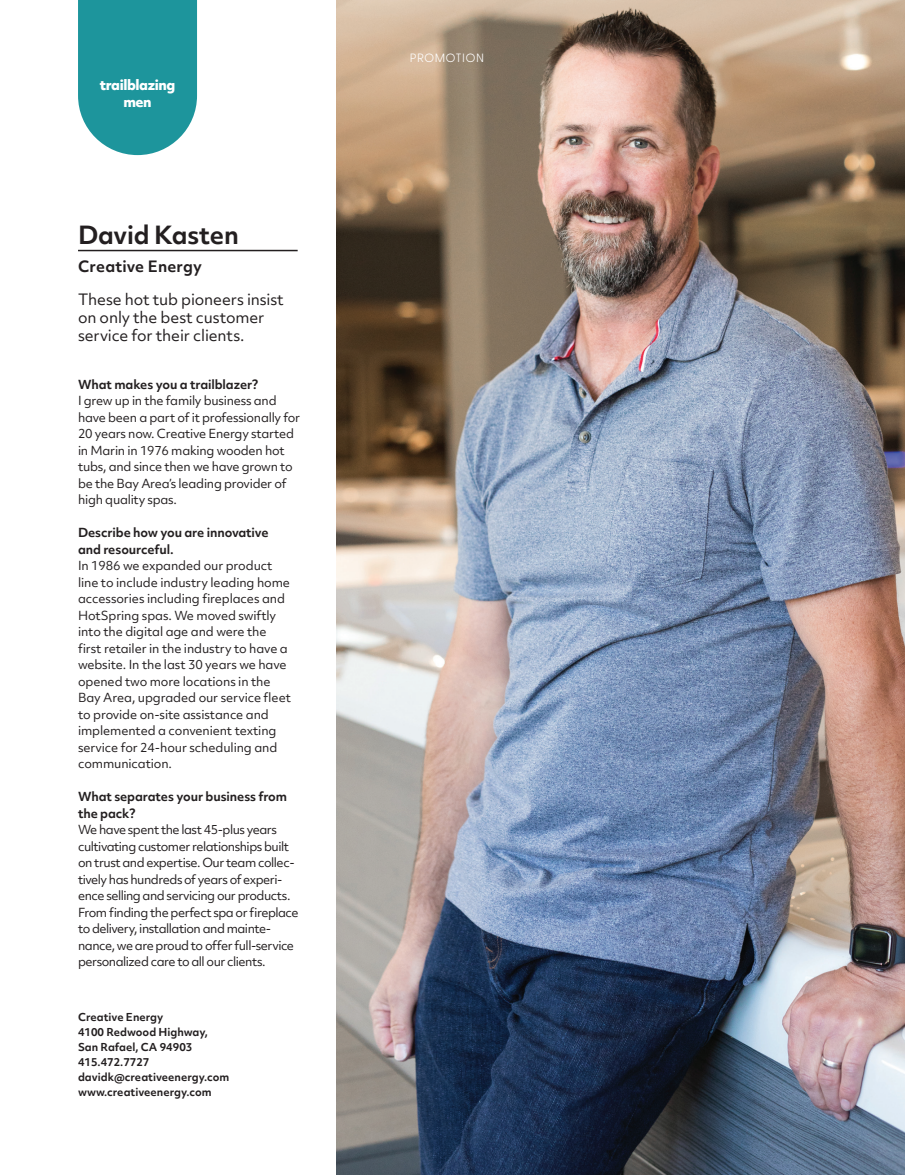
<style>
.page{position:relative;width:905px;height:1175px;background:#fff}
.page>*{position:absolute;margin:0;border:0;box-sizing:border-box;transform-origin:0 0}
.t1{font:700 24px "Objektiv Mk 2";letter-spacing:-.01em;color:#231f20}
.t2{font:15px/18px "Objektiv Mk 2";letter-spacing:-.01em;color:#231f20}
.t3{font:700 15px "Objektiv Mk 2";letter-spacing:.01em;color:#231f20}
.t4{font:800 13.5px "Objektiv Mk 2";letter-spacing:-.03em;color:#fff}
.t5{font:12px/16.5px "Objektiv Mk 2";letter-spacing:-.02em;color:#231f20}
.t6{font:12px/16.5px "Objektiv Mk 2";letter-spacing:-.04em;color:#231f20}
.t7{font:700 12px/16.5px "Objektiv Mk 2";letter-spacing:-.01em;color:#231f20}
.t8{font:300 12px "Greycliff CF";letter-spacing:.03em;color:#fff}
.body_copy_Bold{font:700 10.5px "Objektiv Mk 2";color:#231f20}
</style>
<div class="page">
<img style="left:336px;top:0;width:568px;height:1174px">
<hr style="left:78px;top:250px;width:219px;height:1px;background:#231f20">
<svg style="left:78px;top:0;width:119px;height:155px;background:#2f9da4"></svg>
<p class="t4" style="left:100px;top:75px;width:77px">trailblazing</p>
<p class="t4" style="left:123px;top:92px;width:30px">men</p>
<p class="t1" style="left:78px;top:218px;width:162px">David Kasten</p>
<p class="t3" style="left:78px;top:256px;width:125px">Creative Energy</p>
<p class="t2" style="left:78px;top:290px;width:207px">These hot tub pioneers insist on only the best customer service for their clients.</p>
<p class="t7" style="left:78px;top:375px;width:182px">What makes you a trailblazer?</p>
<p class="t5" style="left:78px;top:392px;width:224px">I grew up in the family business and have been a part of it professionally for 20 years now. Creative Energy started in Marin in 1976 making wooden hot tubs, and since then we have grown to be the Bay Area’s leading provider of high quality spas.</p>
<p class="t7" style="left:78px;top:524px;width:192px">Describe how you are innovative and resourceful.</p>
<p class="t5" style="left:78px;top:557px;width:214px">In 1986 we expanded our product line to include industry leading home accessories including fireplaces and HotSpring spas. We moved swiftly into the digital age and were the first retailer in the industry to have a website. In the last 30 years we have opened two more locations in the Bay Area, upgraded our service fleet to provide on-site assistance and implemented a convenient texting service for 24-hour scheduling and communication.</p>
<p class="t7" style="left:78px;top:788px;width:210px">What separates your business from the pack?</p>
<p class="t6" style="left:78px;top:821px;width:222px">We have spent the last 45-plus years cultivating customer relationships built on trust and expertise. Our team collec&shy;tively has hundreds of years of experi&shy;ence selling and servicing our products.<br>From finding the perfect spa or fireplace to delivery, installation and mainte&shy;nance, we are proud to offer full-service personalized care to all our clients.</p>
<p class="body_copy_Bold" style="left:78px;top:1010px;width:87px">Creative Energy</p>
<p class="body_copy_Bold" style="left:78px;top:1025px;width:131px">4100 Redwood Highway,</p>
<p class="body_copy_Bold" style="left:78px;top:1040px;width:116px">San Rafael, CA 94903</p>
<p class="body_copy_Bold" style="left:78px;top:1055px;width:73px">415.472.7727</p>
<p class="body_copy_Bold" style="left:78px;top:1070px;width:153px">davidk@creativeenergy.com</p>
<p class="body_copy_Bold" style="left:78px;top:1085px;width:135px">www.creativeenergy.com</p>
<p class="t8" style="left:410px;top:51px;width:76px">PROMOTION</p>
</div>
